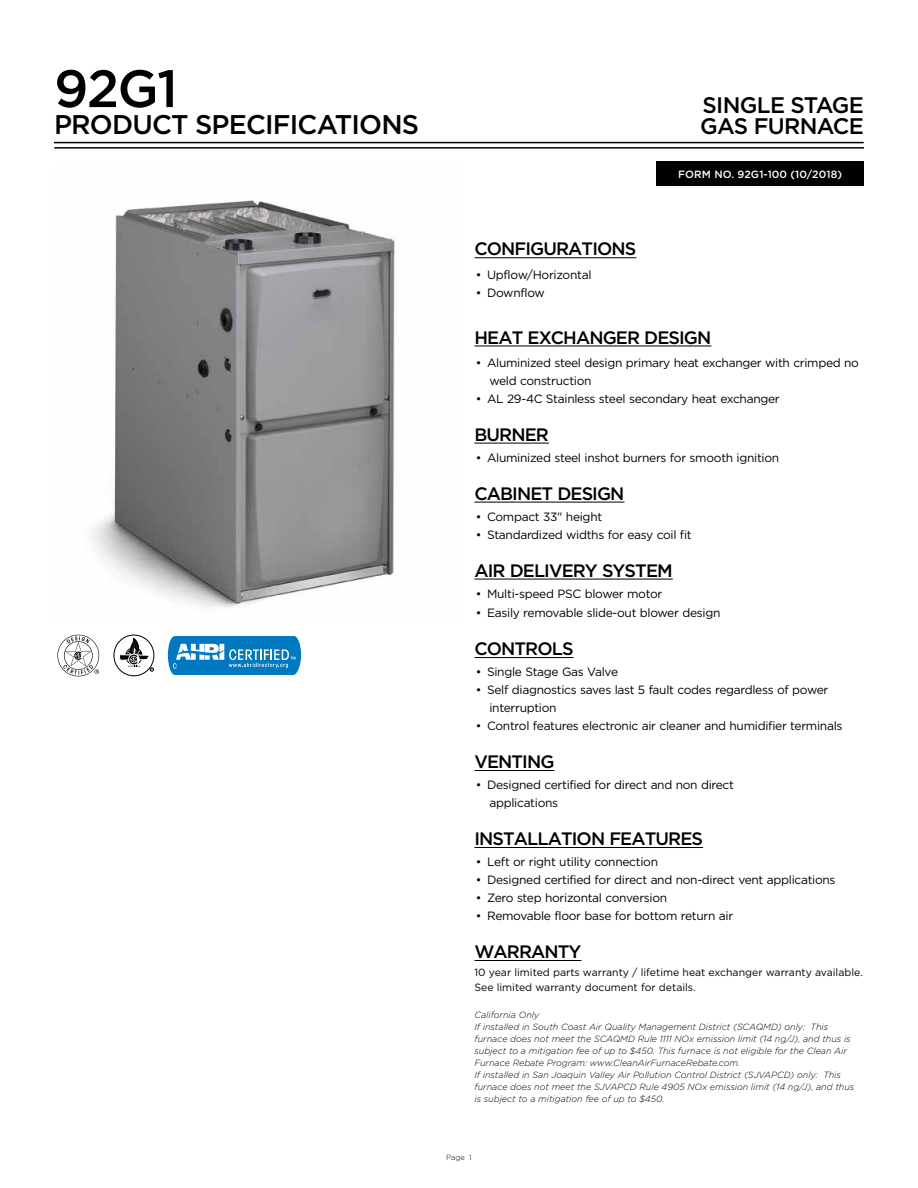
<style>
.page{position:relative;width:918px;height:1188px;background:#fff}
.page>*{position:absolute;margin:0;border:0;box-sizing:border-box;transform-origin:0 0}
.t1{font:500 52.5px "Gotham";color:#000}
.t2{font:500 27px "Gotham";letter-spacing:-.03em;color:#000}
.t3{font:500 22.5px/21px "Gotham";letter-spacing:-.03em;color:#000}
.t4{font:500 18px "Gotham";letter-spacing:-.05em;color:#000}
.t5{font:12px/18px "Gotham";letter-spacing:-.025em;color:#000}
.t6{font:10.5px/15px "Gotham";color:#000}
.t7{font:500 10.5px "Gotham";letter-spacing:.01em;color:#fff}
.t8{font:italic 300 9px/12px "Gotham";color:#000}
.t9{font:300 7.5px "Gotham";color:#000}
</style>
<div class="page">
<hr style="left:54px;top:147px;width:810px;height:2px;background:#000">
<hr style="left:54px;top:142px;width:810px;height:1px;background:#000">
<div style="left:656px;top:162px;width:208px;height:24px;background:#000101"></div>
<svg style="left:114px;top:635px;width:40px;height:41px"></svg>
<div style="left:114px;top:635px;width:40px;height:41px;border:1px solid #000;border-radius:50%"></div>
<svg style="left:119px;top:638px;width:35px;height:33px"></svg>
<svg style="left:57px;top:635px;width:42px;height:41px"></svg>
<svg style="left:167px;top:636px;width:135px;height:40px;background:#3695ce"></svg>
<hr style="left:474px;top:258px;width:162px;height:1px;background:#000">
<hr style="left:474px;top:346px;width:237px;height:1px;background:#000">
<hr style="left:474px;top:443px;width:75px;height:1px;background:#000">
<hr style="left:474px;top:502px;width:151px;height:1px;background:#000">
<hr style="left:474px;top:579px;width:199px;height:1px;background:#000">
<hr style="left:474px;top:657px;width:100px;height:1px;background:#000">
<hr style="left:474px;top:770px;width:81px;height:1px;background:#000">
<hr style="left:474px;top:847px;width:229px;height:1px;background:#000">
<hr style="left:474px;top:960px;width:107px;height:1px;background:#000">
<img style="left:91px;top:199px;width:306px;height:409px">
<h1 class="t1" style="left:54px;top:54px;width:125px">92G1</h1>
<h2 class="t2" style="left:54px;top:107px;width:367px">PRODUCT SPECIFICATIONS</h2>
<h3 class="t3" style="left:700px;top:94px;width:165px">SINGLE STAGE<br>GAS FURNACE</h3>
<p class="t7" style="left:678px;top:167px;width:165px">FORM NO. 92G1-100 (10/2018)</p>
<h3 class="t4" style="left:474px;top:237px;width:163px">CONFIGURATIONS</h3>
<p class="t5" style="left:476px;top:265px;width:117px">• Upflow/Horizontal</p>
<p class="t5" style="left:476px;top:283px;width:70px">• Downflow</p>
<h3 class="t4" style="left:474px;top:325px;width:238px">HEAT EXCHANGER DESIGN</h3>
<p class="t5" style="left:489px;top:353px;width:371px;text-indent:-14px">• Aluminized steel design primary heat exchanger with crimped no weld construction</p>
<p class="t5" style="left:476px;top:389px;width:305px">• AL 29-4C Stainless steel secondary heat exchanger</p>
<h3 class="t4" style="left:474px;top:423px;width:76px">BURNER</h3>
<p class="t5" style="left:476px;top:448px;width:305px">• Aluminized steel inshot burners for smooth ignition</p>
<h3 class="t4" style="left:474px;top:482px;width:152px">CABINET DESIGN</h3>
<p class="t5" style="left:476px;top:507px;width:128px">• Compact 33" height</p>
<p class="t5" style="left:476px;top:525px;width:217px">• Standardized widths for easy coil fit</p>
<h3 class="t4" style="left:474px;top:559px;width:200px">AIR DELIVERY SYSTEM</h3>
<p class="t5" style="left:476px;top:584px;width:188px">• Multi-speed PSC blower motor</p>
<p class="t5" style="left:476px;top:604px;width:246px">• Easily removable slide-out blower design</p>
<h3 class="t4" style="left:474px;top:637px;width:101px">CONTROLS</h3>
<p class="t5" style="left:476px;top:663px;width:144px">• Single Stage Gas Valve</p>
<p class="t5" style="left:489px;top:681px;width:340px;text-indent:-14px">• Self diagnostics saves last 5 fault codes regardless of power interruption</p>
<p class="t5" style="left:476px;top:717px;width:368px">• Control features electronic air cleaner and humidifier terminals</p>
<h3 class="t4" style="left:474px;top:750px;width:82px">VENTING</h3>
<p class="t5" style="left:489px;top:776px;width:246px;text-indent:-14px">• Designed certified for direct and non direct applications</p>
<h3 class="t4" style="left:474px;top:827px;width:230px">INSTALLATION FEATURES</h3>
<p class="t5" style="left:476px;top:853px;width:184px">• Left or right utility connection</p>
<p class="t5" style="left:476px;top:871px;width:361px">• Designed certified for direct and non-direct vent applications</p>
<p class="t5" style="left:476px;top:889px;width:193px">• Zero step horizontal conversion</p>
<p class="t5" style="left:476px;top:907px;width:259px">• Removable floor base for bottom return air</p>
<h3 class="t4" style="left:474px;top:940px;width:109px">WARRANTY</h3>
<p class="t6" style="left:474px;top:965px;width:390px">10 year limited parts warranty / lifetime heat exchanger warranty available.<br>See limited warranty document for details.</p>
<p class="t8" style="left:474px;top:1009px;width:381px">California Only<br>If installed in South Coast Air Quality Management District (SCAQMD) only: This furnace does not meet the SCAQMD Rule 1111 NOx emission limit (14 ng/J), and thus is subject to a mitigation fee of up to $450. This furnace is not eligible for the Clean Air Furnace Rebate Program: www.CleanAirFurnaceRebate.com.<br>If installed in San Joaquin Valley Air Pollution Control District (SJVAPCD) only: This furnace does not meet the SJVAPCD Rule 4905 NOx emission limit (14 ng/J), and thus is subject to a mitigation fee of up to $450.</p>
<p class="t9" style="left:446px;top:1152px;width:27px">Page 1</p>
</div>
